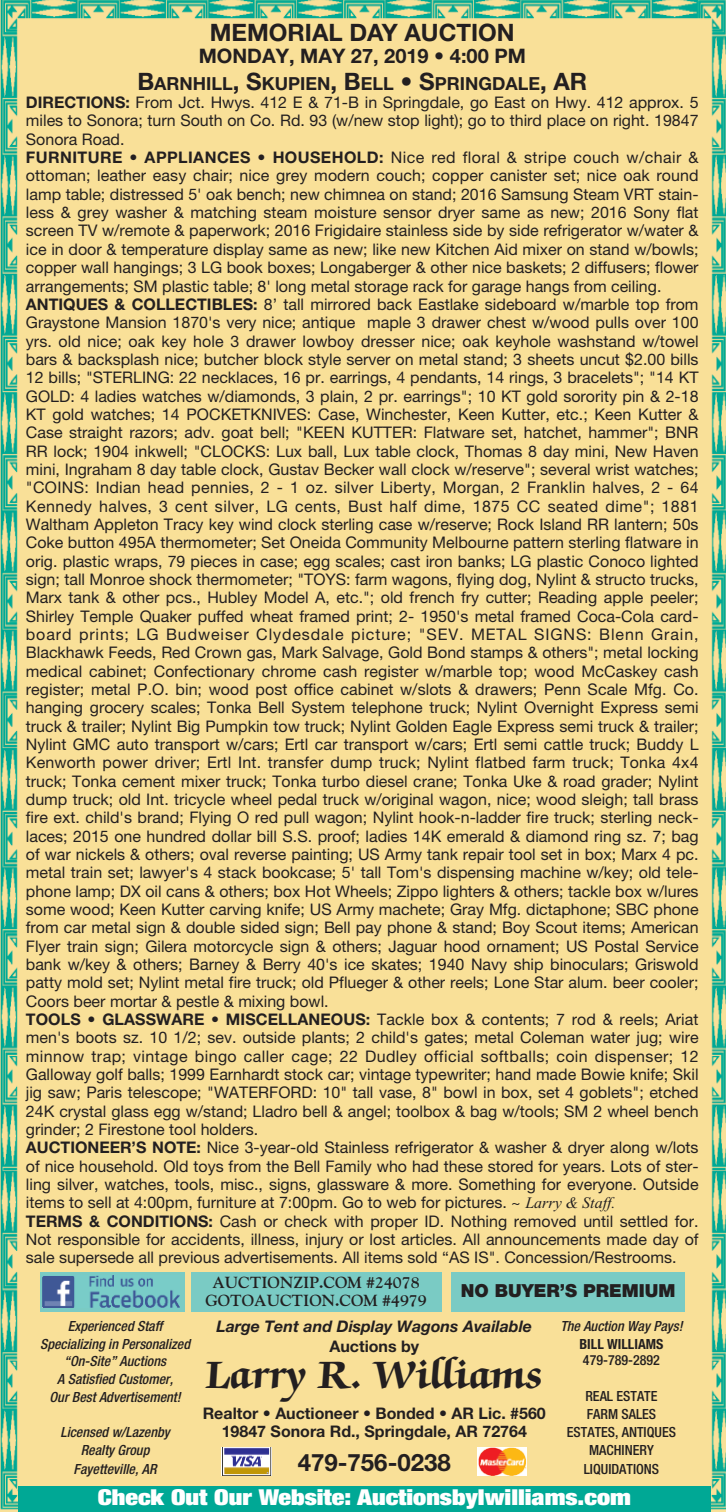
<style>
.page{position:relative;width:726px;height:1512px;background:#f9e098}
.page>*{position:absolute;margin:0;border:0;box-sizing:border-box;transform-origin:0 0}
.t1{font:700 44px "Zapf Chancery";color:#231f20}
.t2{font:700 24px "Helvetica Neue";color:#231f20}
.t3{font:900 expanded 22px "Helvetica Neue";color:#fff;scale:1.19 1}
.t4{font:700 20px "Helvetica Neue";color:#231f20}
.t5{font:700 18px "Helvetica Neue";color:#231f20}
.t6{font:900 18px "Helvetica Neue";color:#231f20}
.t7{font:16px/18.4px "Helvetica Neue";color:#231f20}
.t8{font:700 16px/18px "Helvetica Neue";color:#231f20;text-align:center}
.t9{font:700 16px/18.8px "Goudy";color:#231f20;text-align:center}
.t10{font:italic 700 16px "Helvetica Neue";color:#231f20}
.t11{font:italic 500 condensed 14px/17.6px "Helvetica Neue";color:#231f20;text-align:center}
.t12{font:500 condensed 14px/18px "Helvetica Neue";color:#231f20;text-align:center}
.t13{font:700 condensed 14px "Helvetica Neue";color:#231f20}
.s1{font-size:24px}
.s2{font-weight:700}
.s3{font-family:"Times New Roman";font-style:italic}
</style>
<div class="page">
<img style="left:477px;top:1447px;width:50px;height:29px">
<img style="left:222px;top:1447px;width:49px;height:28px">
<div style="left:40px;top:1272px;width:144px;height:40px;background:#7acbc4"></div>
<img style="left:43px;top:1275px;width:136px;height:33px">
<div style="left:191px;top:1272px;width:250px;height:40px;background:#7acbc4"></div>
<div style="left:451px;top:1272px;width:234px;height:40px;background:#7acbc4"></div>
<div style="left:18px;top:1487px;width:693px;height:25px;background:#00a895"></div>
<h2 class="t2" style="left:210px;top:24px;width:306px">MEMORIAL DAY AUCTION</h2>
<p class="t4" style="left:199px;top:49px;width:329px">MONDAY, MAY 27, 2019 • 4:00 PM</p>
<p class="t5" style="left:137px;top:77px;width:451px"><span class="s1">B</span>ARNHILL<span class="s1">, S</span>KUPIEN<span class="s1">, B</span>ELL <span class="s1">• S</span>PRINGDALE<span class="s1">, AR</span></p>
<p class="t7" style="left:26px;top:95px;width:674px"><span class="s2">DIRECTIONS:</span> From Jct. Hwys. 412 E &amp; 71-B in Springdale, go East on Hwy. 412 approx. 5 miles to Sonora; turn South on Co. Rd. 93 (w/new stop light); go to third place on right. 19847<br>Sonora Road.<br><span class="s2">FURNITURE • APPLIANCES • HOUSEHOLD:</span> Nice red floral &amp; stripe couch w/chair &amp; ottoman; leather easy chair; nice grey modern couch; copper canister set; nice oak round lamp table; distressed 5' oak bench; new chimnea on stand; 2016 Samsung Steam VRT stain&shy;less &amp; grey washer &amp; matching steam moisture sensor dryer same as new; 2016 Sony flat screen TV w/remote &amp; paperwork; 2016 Frigidaire stainless side by side refrigerator w/water &amp; ice in door &amp; temperature display same as new; like new Kitchen Aid mixer on stand w/bowls; copper wall hangings; 3 LG book boxes; Longaberger &amp; other nice baskets; 2 diffusers; flower arrangements; SM plastic table; 8' long metal storage rack for garage hangs from ceiling.<br><span class="s2">ANTIQUES &amp; COLLECTIBLES:</span> 8’ tall mirrored back Eastlake sideboard w/marble top from Graystone Mansion 1870's very nice; antique maple 3 drawer chest w/wood pulls over 100 yrs. old nice; oak key hole 3 drawer lowboy dresser nice; oak keyhole washstand w/towel bars &amp; backsplash nice; butcher block style server on metal stand; 3 sheets uncut $2.00 bills 12 bills; "STERLING: 22 necklaces, 16 pr. earrings, 4 pendants, 14 rings, 3 bracelets"; "14 KT GOLD: 4 ladies watches w/diamonds, 3 plain, 2 pr. earrings"; 10 KT gold sorority pin &amp; 2-18<br>KT gold watches; 14 POCKETKNIVES: Case, Winchester, Keen Kutter, etc.; Keen Kutter &amp; Case straight razors; adv. goat bell; "KEEN KUTTER: Flatware set, hatchet, hammer"; BNR RR lock; 1904 inkwell; "CLOCKS: Lux ball, Lux table clock, Thomas 8 day mini, New Haven mini, Ingraham 8 day table clock, Gustav Becker wall clock w/reserve"; several wrist watches; "COINS: Indian head pennies, 2 - 1 oz. silver Liberty, Morgan, 2 Franklin halves, 2 - 64<br>Kennedy halves, 3 cent silver, LG cents, Bust half dime, 1875 CC seated dime"; 1881<br>Waltham Appleton Tracy key wind clock sterling case w/reserve; Rock Island RR lantern; 50s Coke button 495A thermometer; Set Oneida Community Melbourne pattern sterling flatware in orig. plastic wraps, 79 pieces in case; egg scales; cast iron banks; LG plastic Conoco lighted sign; tall Monroe shock thermometer; "TOYS: farm wagons, flying dog, Nylint &amp; structo trucks, Marx tank &amp; other pcs., Hubley Model A, etc."; old french fry cutter; Reading apple peeler; Shirley Temple Quaker puffed wheat framed print; 2- 1950's metal framed Coca-Cola card&shy;board prints; LG Budweiser Clydesdale picture; "SEV. METAL SIGNS: Blenn Grain, Blackhawk Feeds, Red Crown gas, Mark Salvage, Gold Bond stamps &amp; others"; metal locking medical cabinet; Confectionary chrome cash register w/marble top; wood McCaskey cash register; metal P.O. bin; wood post office cabinet w/slots &amp; drawers; Penn Scale Mfg. Co. hanging grocery scales; Tonka Bell System telephone truck; Nylint Overnight Express semi truck &amp; trailer; Nylint Big Pumpkin tow truck; Nylint Golden Eagle Express semi truck &amp; trailer; Nylint GMC auto transport w/cars; Ertl car transport w/cars; Ertl semi cattle truck; Buddy L Kenworth power driver; Ertl Int. transfer dump truck; Nylint flatbed farm truck; Tonka 4x4 truck; Tonka cement mixer truck; Tonka turbo diesel crane; Tonka Uke &amp; road grader; Nylint dump truck; old Int. tricycle wheel pedal truck w/original wagon, nice; wood sleigh; tall brass fire ext. child's brand; Flying O red pull wagon; Nylint hook-n-ladder fire truck; sterling neck&shy;laces; 2015 one hundred dollar bill S.S. proof; ladies 14K emerald &amp; diamond ring sz. 7; bag of war nickels &amp; others; oval reverse painting; US Army tank repair tool set in box; Marx 4 pc. metal train set; lawyer's 4 stack bookcase; 5' tall Tom's dispensing machine w/key; old tele&shy;phone lamp; DX oil cans &amp; others; box Hot Wheels; Zippo lighters &amp; others; tackle box w/lures some wood; Keen Kutter carving knife; US Army machete; Gray Mfg. dictaphone; SBC phone from car metal sign &amp; double sided sign; Bell pay phone &amp; stand; Boy Scout items; American Flyer train sign; Gilera motorcycle sign &amp; others; Jaguar hood ornament; US Postal Service bank w/key &amp; others; Barney &amp; Berry 40's ice skates; 1940 Navy ship binoculars; Griswold patty mold set; Nylint metal fire truck; old Pflueger &amp; other reels; Lone Star alum. beer cooler; Coors beer mortar &amp; pestle &amp; mixing bowl.<br><span class="s2">TOOLS • GLASSWARE • MISCELLANEOUS:</span> Tackle box &amp; contents; 7 rod &amp; reels; Ariat men's boots sz. 10 1/2; sev. outside plants; 2 child's gates; metal Coleman water jug; wire minnow trap; vintage bingo caller cage; 22 Dudley official softballs; coin dispenser; 12<br>Galloway golf balls; 1999 Earnhardt stock car; vintage typewriter; hand made Bowie knife; Skil jig saw; Paris telescope; "WATERFORD: 10" tall vase, 8" bowl in box, set 4 goblets"; etched 24K crystal glass egg w/stand; Lladro bell &amp; angel; toolbox &amp; bag w/tools; SM 2 wheel bench grinder; 2 Firestone tool holders.<br><span class="s2">AUCTIONEER’S NOTE:</span> Nice 3-year-old Stainless refrigerator &amp; washer &amp; dryer along w/lots of nice household. Old toys from the Bell Family who had these stored for years. Lots of ster&shy;ling silver, watches, tools, misc., signs, glassware &amp; more. Something for everyone. Outside items to sell at 4:00pm, furniture at 7:00pm. Go to web for pictures. ~ <span class="s3">Larry &amp; Staff.<br></span><span class="s2">TERMS &amp; CONDITIONS:</span> Cash or check with proper ID. Nothing removed until settled for.<br>Not responsible for accidents, illness, injury or lost articles. All announcements made day of sale supersede all previous advertisements. All items sold “AS IS". Concession/Restrooms.</p>
<p class="t11" style="left:40px;top:1318px;width:151px">Experienced Staff<br>Specializing in Personalized “On-Site” Auctions<br>A Satisfied Customer,<br>Our Best Advertisement!</p>
<p class="t11" style="left:60px;top:1424px;width:111px;line-height:18.4px">Licensed w/Lazenby<br>Realty Group<br>Fayetteville, AR</p>
<p class="t9" style="left:205px;top:1273px;width:223px">AUCTIONZIP.COM #24078<br>GOTOAUCTION.COM #4979</p>
<p class="t6" style="left:461px;top:1284px;width:216px">NO BUYER’S PREMIUM</p>
<p class="t11" style="left:560px;top:1318px;width:124px">The Auction Way Pays!</p>
<p class="t13" style="left:579px;top:1339px;width:85px">BILL WILLIAMS</p>
<p class="t12" style="left:583px;top:1352px;width:79px">479-789-2892</p>
<p class="t12" style="left:567px;top:1389px;width:111px">REAL ESTATE<br>FARM SALES<br>ESTATES, ANTIQUES<br>MACHINERY</p>
<p class="t10" style="left:217px;top:1321px;width:317px">Large Tent and Display Wagons Available</p>
<p class="t8" style="left:329px;top:1339px;width:91px">Auctions by</p>
<h1 class="t1" style="left:206px;top:1357px;width:339px">Larry R. Williams</h1>
<p class="t8" style="left:203px;top:1405px;width:345px">Realtor • Auctioneer • Bonded • AR Lic. #560<br>19847 Sonora Rd., Springdale, AR 72764</p>
<h2 class="t2" style="left:298px;top:1454px;width:154px">479-756-0238</h2>
<p class="t12" style="left:584px;top:1461px;width:77px">LIQUIDATIONS</p>
<h3 class="t3" style="left:98px;top:1490px;width:449px">Check Out Our Website: Auctionsbylwilliams.com</h3>
</div>
